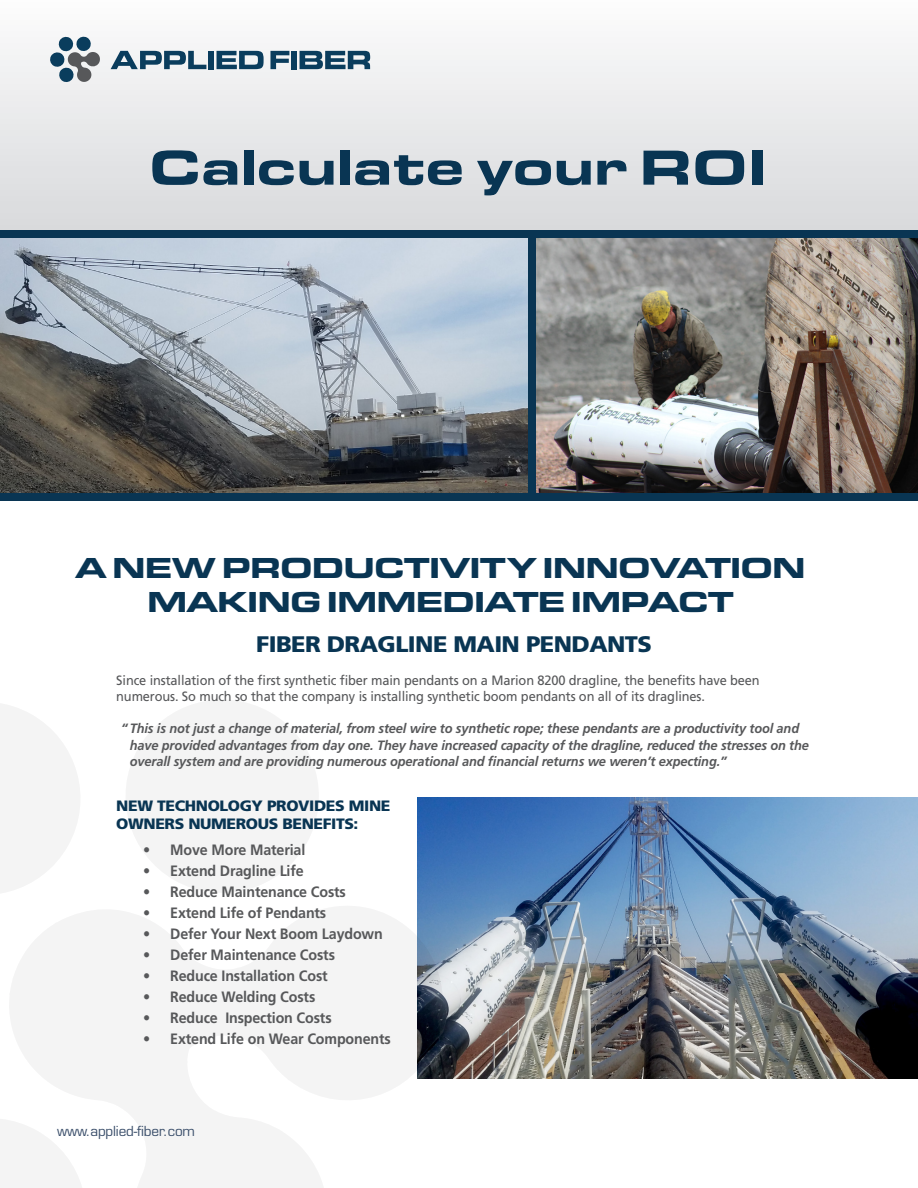
<style>
.page{position:relative;width:918px;height:1188px;background:#fff}
.page>*{position:absolute;margin:0;border:0;box-sizing:border-box;transform-origin:0 0}
.t1{font:51px "Eurostile T Blac Exte";letter-spacing:-.02em;color:#093553;scale:1.05 1}
.t2{font:30px/34.5px "Eurostile T Blac Exte";letter-spacing:-.05em;color:#093553;text-align:center;scale:1.05 1}
.t3{font:900 22.5px "Frutiger";letter-spacing:-.025em;color:#093553;scale:1.05 1}
.t4{font:700 15px "Frutiger";letter-spacing:-.01em;color:#57585a;scale:.95 1}
.t5{font:900 15px/18px "Frutiger";letter-spacing:-.025em;color:#093553;scale:1.05 1}
.t6{font:italic 700 13.5px/16.2px "Frutiger";letter-spacing:-.01em;color:#57585a;scale:.95 1}
.t7{font:13.5px/16.2px "Frutiger";letter-spacing:-.01em;color:#57585a;scale:.95 1}
.t8{font:13.5px "Eurostile";letter-spacing:-.01em;color:#3a4e6a}
</style>
<div class="page">
<img style="left:417px;top:797px;width:501px;height:282px">
<svg style="left:9px;top:906px;width:434px;height:282px;fill:#f4f4f4"></svg>
<svg style="left:0;top:1118px;width:86px;height:70px"></svg>
<svg style="left:126px;top:700px;width:192px;height:192px"></svg>
<svg style="left:0;top:704px;width:80px;height:189px"></svg>
<svg style="left:0;top:36px;width:918px;height:194px"></svg>
<img style="left:0;top:238px;width:918px;height:255px">
<svg style="left:50px;top:37px;width:50px;height:45px"></svg>
<svg style="left:111px;top:51px;width:95px;height:18px"></svg>
<div style="left:209px;top:51px;width:5px;height:18px;background:#0a3d5d"></div>
<svg style="left:217px;top:51px;width:47px;height:18px"></svg>
<svg style="left:270px;top:51px;width:19px;height:18px"></svg>
<div style="left:292px;top:51px;width:5px;height:18px;background:#0a3d5d"></div>
<svg style="left:300px;top:51px;width:70px;height:18px"></svg>
<div style="left:0;top:230px;width:918px;height:8px;background:#093553"></div>
<div style="left:528px;top:233px;width:8px;height:268px;background:#093553"></div>
<div style="left:0;top:493px;width:918px;height:8px;background:#093553"></div>
<h1 class="t1" style="left:148px;top:138px;width:591px">Calculate your ROI</h1>
<h2 class="t2" style="left:75px;top:551px;width:698px">A NEW PRODUCTIVITY INNOVATION<br>MAKING IMMEDIATE IMPACT</h2>
<h3 class="t3" style="left:256px;top:631px;width:378px">FIBER DRAGLINE MAIN PENDANTS</h3>
<p class="t7" style="left:116px;top:672px;width:679px">Since installation of the first synthetic fiber main pendants on a Marion 8200 dragline, the benefits have been numerous. So much so that the company is installing synthetic boom pendants on all of its draglines.</p>
<p class="t6" style="left:130px;top:720px;width:716px;text-indent:-9px">“ This is not just a change of material, from steel wire to synthetic rope; these pendants are a productivity tool and have provided advantages from day one. They have increased capacity of the dragline, reduced the stresses on the overall system and are providing numerous operational and financial returns we weren’t expecting.”</p>
<p class="t5" style="left:116px;top:796px;width:263px">NEW TECHNOLOGY PROVIDES MINE<br>OWNERS NUMEROUS BENEFITS:</p>
<p class="t4" style="left:143px;top:841px;width:172px">• Move More Material</p>
<p class="t4" style="left:143px;top:862px;width:170px">• Extend Dragline Life</p>
<p class="t4" style="left:143px;top:883px;width:215px">• Reduce Maintenance Costs</p>
<p class="t4" style="left:143px;top:904px;width:194px">• Extend Life of Pendants</p>
<p class="t4" style="left:143px;top:925px;width:254px">• Defer Your Next Boom Laydown</p>
<p class="t4" style="left:143px;top:946px;width:203px">• Defer Maintenance Costs</p>
<p class="t4" style="left:143px;top:967px;width:196px">• Reduce Installation Cost</p>
<p class="t4" style="left:143px;top:988px;width:183px">• Reduce Welding Costs</p>
<p class="t4" style="left:143px;top:1009px;width:200px">• Reduce Inspection Costs</p>
<p class="t4" style="left:143px;top:1030px;width:262px">• Extend Life on Wear Components</p>
<p class="t8" style="left:57px;top:1123px;width:139px">www.applied-fiber.com</p>
</div>
